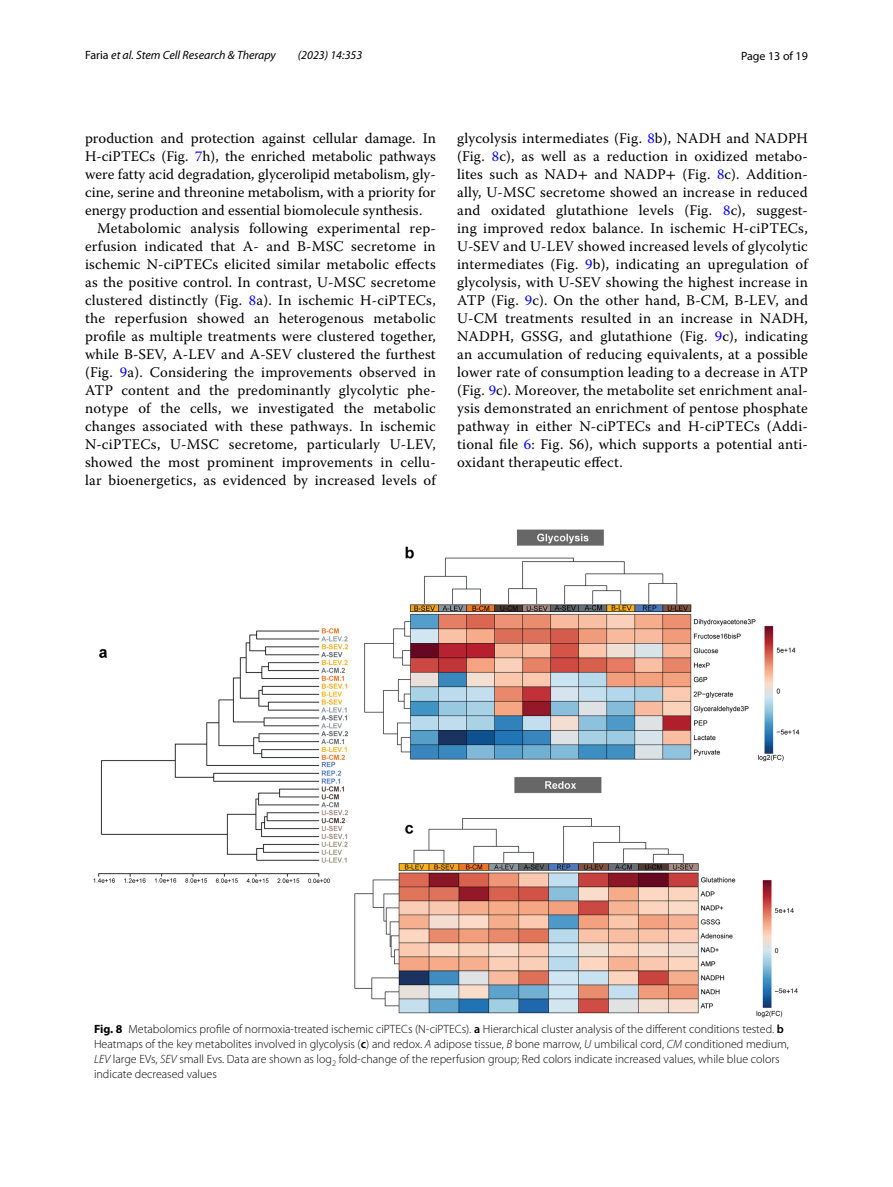
<style>
.page{position:relative;width:893px;height:1187px;background:#fff}
.page>*{position:absolute;margin:0;border:0;box-sizing:border-box;transform-origin:0 0}
.t1{font:14.7px/18px "Warnock Pro";letter-spacing:.015em;color:#000;text-align:justify}
.t2{font:300 12px/15px "Myriad Pro";color:#000}
.t3{font:italic 12px "Myriad Pro";color:#000}
.t4{font:12px "Myriad Pro";color:#000}
.s1{font-style:normal}
.s2{color:#00f}
.s3{font-family:"STIX"}
.s4{font-weight:700}
.s5{font-weight:600}
.s6{font-style:italic}
</style>
<div class="page">
<img style="left:94px;top:530px;width:705px;height:487px">
<p class="t3" style="left:85px;top:48px;width:192px"><span class="s1">Faria</span> et al. Stem Cell Research &amp; Therapy</p>
<p class="t3" style="left:298px;top:48px;width:66px">(2023) 14:353</p>
<p class="t4" style="left:741px;top:48px;width:68px">Page 13 of 19</p>
<p class="t1" style="left:85px;top:128px;width:352px">production and protection against cellular damage. In</p>
<p class="t1" style="left:85px;top:146px;width:352px">H-ciPTECs (Fig. <span class="s2">7</span>h), the enriched metabolic pathways</p>
<p class="t1" style="left:85px;top:164px;width:352px">were fatty acid degradation, glycerolipid metabolism, gly-</p>
<p class="t1" style="left:85px;top:182px;width:352px">cine, serine and threonine metabolism, with a priority for</p>
<p class="t1" style="left:85px;top:200px;width:339px">energy production and essential biomolecule synthesis.</p>
<p class="t1" style="left:97px;top:218px;width:340px">Metabolomic analysis following experimental rep-</p>
<p class="t1" style="left:85px;top:236px;width:352px">erfusion indicated that A- and B-MSC secretome in</p>
<p class="t1" style="left:85px;top:254px;width:352px">ischemic N-ciPTECs elicited similar metabolic effects</p>
<p class="t1" style="left:85px;top:272px;width:352px">as the positive control. In contrast, U-MSC secretome</p>
<p class="t1" style="left:85px;top:290px;width:352px">clustered distinctly (Fig. <span class="s2">8</span>a). In ischemic H-ciPTECs,</p>
<p class="t1" style="left:85px;top:308px;width:352px">the reperfusion showed an heterogenous metabolic</p>
<p class="t1" style="left:85px;top:326px;width:352px">profile as multiple treatments were clustered together,</p>
<p class="t1" style="left:85px;top:344px;width:352px">while B-SEV, A-LEV and A-SEV clustered the furthest</p>
<p class="t1" style="left:85px;top:362px;width:352px">(Fig. <span class="s2">9</span>a). Considering the improvements observed in</p>
<p class="t1" style="left:85px;top:380px;width:352px">ATP content and the predominantly glycolytic phe-</p>
<p class="t1" style="left:85px;top:398px;width:352px">notype of the cells, we investigated the metabolic</p>
<p class="t1" style="left:85px;top:416px;width:352px">changes associated with these pathways. In ischemic</p>
<p class="t1" style="left:85px;top:434px;width:352px">N-ciPTECs, U-MSC secretome, particularly U-LEV,</p>
<p class="t1" style="left:85px;top:452px;width:352px">showed the most prominent improvements in cellu-</p>
<p class="t1" style="left:85px;top:470px;width:352px">lar bioenergetics, as evidenced by increased levels of</p>
<p class="t1" style="left:457px;top:128px;width:352px">glycolysis intermediates (Fig. <span class="s2">8</span>b), NADH and NADPH (Fig. <span class="s2">8</span>c), as well as a reduction in oxidized metabo&shy;lites such as NAD<span class="s3">+</span> and NADP<span class="s3">+</span> (Fig. <span class="s2">8</span>c). Addition&shy;ally, U-MSC secretome showed an increase in reduced and oxidated glutathione levels (Fig. <span class="s2">8</span>c), suggest&shy;ing improved redox balance. In ischemic H-ciPTECs, U-SEV and U-LEV showed increased levels of glycolytic intermediates (Fig. <span class="s2">9</span>b), indicating an upregulation of glycolysis, with U-SEV showing the highest increase in ATP (Fig. <span class="s2">9</span>c). On the other hand, B-CM, B-LEV, and U-CM treatments resulted in an increase in NADH, NADPH, GSSG, and glutathione (Fig. <span class="s2">9</span>c), indicating an accumulation of reducing equivalents, at a possible lower rate of consumption leading to a decrease in ATP (Fig. <span class="s2">9</span>c). Moreover, the metabolite set enrichment anal&shy;ysis demonstrated an enrichment of pentose phosphate pathway in either N-ciPTECs and H-ciPTECs (Addi&shy;tional file <span class="s2">6</span>: Fig. S6), which supports a potential anti&shy;oxidant therapeutic effect.</p>
<p class="t2" style="left:94px;top:1021px;width:696px"><span class="s4">Fig. 8</span> Metabolomics profile of normoxia-treated ischemic ciPTECs (N-ciPTECs). <span class="s5">a</span> Hierarchical cluster analysis of the different conditions tested. <span class="s5">b </span>Heatmaps of the key metabolites involved in glycolysis (<span class="s5">c</span>) and redox. <span class="s6">A</span> adipose tissue, <span class="s6">B</span> bone marrow, <span class="s6">U</span> umbilical cord, <span class="s6">CM</span> conditioned medium, <span class="s6">LEV</span> large EVs, <span class="s6">SEV</span> small Evs. Data are shown as -log<sub>2</sub> fold-change of the reperfusion group; Red colors indicate increased values, while blue colors indicate decreased values</p>
</div>
